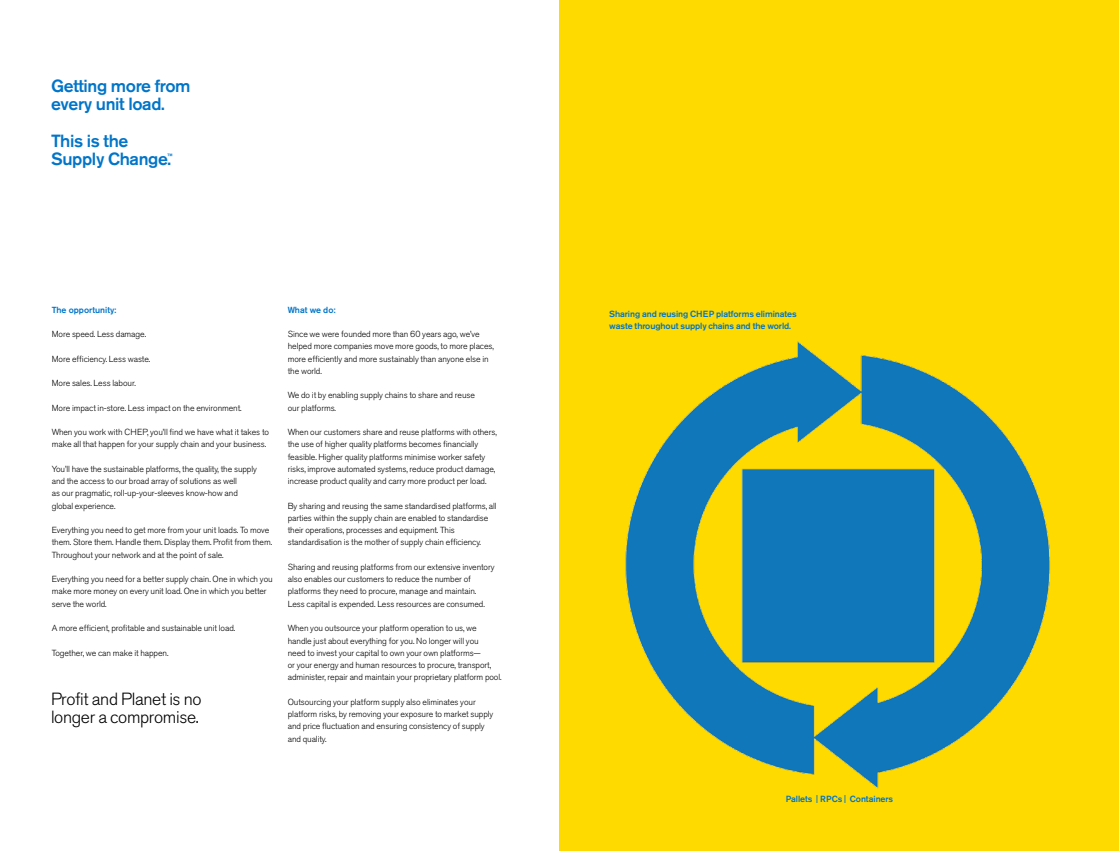
<style>
.page{position:relative;width:1119px;height:851px;background:#fff}
.page>*{position:absolute;margin:0;border:0;box-sizing:border-box;transform-origin:0 0}
.t1{font:500 17.5px/18.4px "Akzidenz Grotesk Pro";letter-spacing:-.02em;color:#0075c9}
.t2{font:300 17.5px/18.4px "Akzidenz Grotesk Pro";letter-spacing:-.02em;color:#000}
.t3{font:500 8.84px/12.4px "Akzidenz Grotesk BE";letter-spacing:-.01em;color:#0075c9}
.t4{font:300 8.75px/12.2px "Akzidenz Grotesk Pro";letter-spacing:-.01em;color:#000}
.t5{font:500 8.75px "Akzidenz Grotesk Pro";color:#0075c9}
.t6{font:500 7.61px "Akzidenz Grotesk Pro";color:#0075c9}
.s1{font-size:11.29px}
</style>
<div class="page">
<div style="left:559px;top:0;width:559px;height:850px;background:#ffda00"></div>
<img style="left:625px;top:341px;width:425px;height:448px">
<h1 class="t1" style="left:51px;top:76px;width:141px">Getting more from every unit load.</h1>
<h1 class="t1" style="left:51px;top:131px;width:122px">This is the<br>Supply Change.</h1>
<p class="t6" style="left:167px;top:151px;width:7px">™</p>
<p class="t5" style="left:52px;top:304px;width:66px">The opportunity:</p>
<p class="t4" style="left:52px;top:328px;width:96px">More speed. Less damage.</p>
<p class="t4" style="left:52px;top:352px;width:100px">More efficiency. Less waste.</p>
<p class="t4" style="left:52px;top:377px;width:85px">More sales. Less labour.</p>
<p class="t4" style="left:52px;top:401px;width:191px">More impact in-store. Less impact on the environment.</p>
<p class="t4" style="left:52px;top:426px;width:219px">When you work with CHEP, you’ll find we have what it takes to make all that happen for your supply chain and your business.</p>
<p class="t4" style="left:52px;top:462px;width:207px">You’ll have the sustainable platforms, the quality, the supply and the access to our broad array of solutions as well<br>as our pragmatic, roll-up-your-sleeves know-how and global experience.</p>
<p class="t4" style="left:52px;top:524px;width:222px">Everything you need to get more from your unit loads. To move them. Store them. Handle them. Display them. Profit from them.<br>Throughout your network and at the point of sale.</p>
<p class="t4" style="left:52px;top:573px;width:222px">Everything you need for a better supply chain. One in which you make more money on every unit load. One in which you better serve the world.</p>
<p class="t4" style="left:52px;top:622px;width:185px">A more efficient, profitable and sustainable unit load.</p>
<p class="t4" style="left:52px;top:646px;width:118px">Together, we can make it happen.</p>
<h1 class="t2" style="left:51px;top:689px;width:152px">Profit and Planet is no longer a compromise.</h1>
<p class="t5" style="left:288px;top:304px;width:49px">What we do:</p>
<p class="t4" style="left:288px;top:328px;width:207px">Since we were founded more than 60 years ago, we’ve helped more companies move more goods, to more places, more efficiently and more sustainably than anyone else in the world.</p>
<p class="t4" style="left:288px;top:389px;width:189px">We do it by enabling supply chains to share and reuse our platforms.</p>
<p class="t4" style="left:288px;top:426px;width:210px">When our customers share and reuse platforms with others, the use of higher quality platforms becomes financially feasible. Higher quality platforms minimise worker safety risks, improve automated systems, reduce product damage, increase product quality and carry more product per load.</p>
<p class="t4" style="left:288px;top:499px;width:210px">By sharing and reusing the same standardised platforms, all parties within the supply chain are enabled to standardise their operations, processes and equipment. This standardisation is the mother of supply chain efficiency.</p>
<p class="t4" style="left:288px;top:560px;width:208px">Sharing and reusing platforms from our extensive inventory also enables our customers to reduce the number of platforms they need to procure, manage and maintain.<br>Less capital is expended. Less resources are consumed.</p>
<p class="t4" style="left:288px;top:622px;width:215px">When you outsource your platform operation to us, we handle just about everything for you. No longer will you<br>need to invest your capital to own your own platforms—<br>or your energy and human resources to procure, transport, administer, repair and maintain your proprietary platform pool.</p>
<p class="t4" style="left:288px;top:695px;width:207px">Outsourcing your platform supply also eliminates your platform risks, by removing your exposure to market supply and price fluctuation and ensuring consistency of supply and quality.</p>
<p class="t3" style="left:609px;top:307px;width:189px">Sharing and reusing CHEP platforms eliminates waste throughout supply chains and the world.</p>
<p class="t3" style="left:785px;top:792px;width:109px">Pallets <span class="s1">I</span> RPCs <span class="s1">I</span> Containers</p>
</div>
